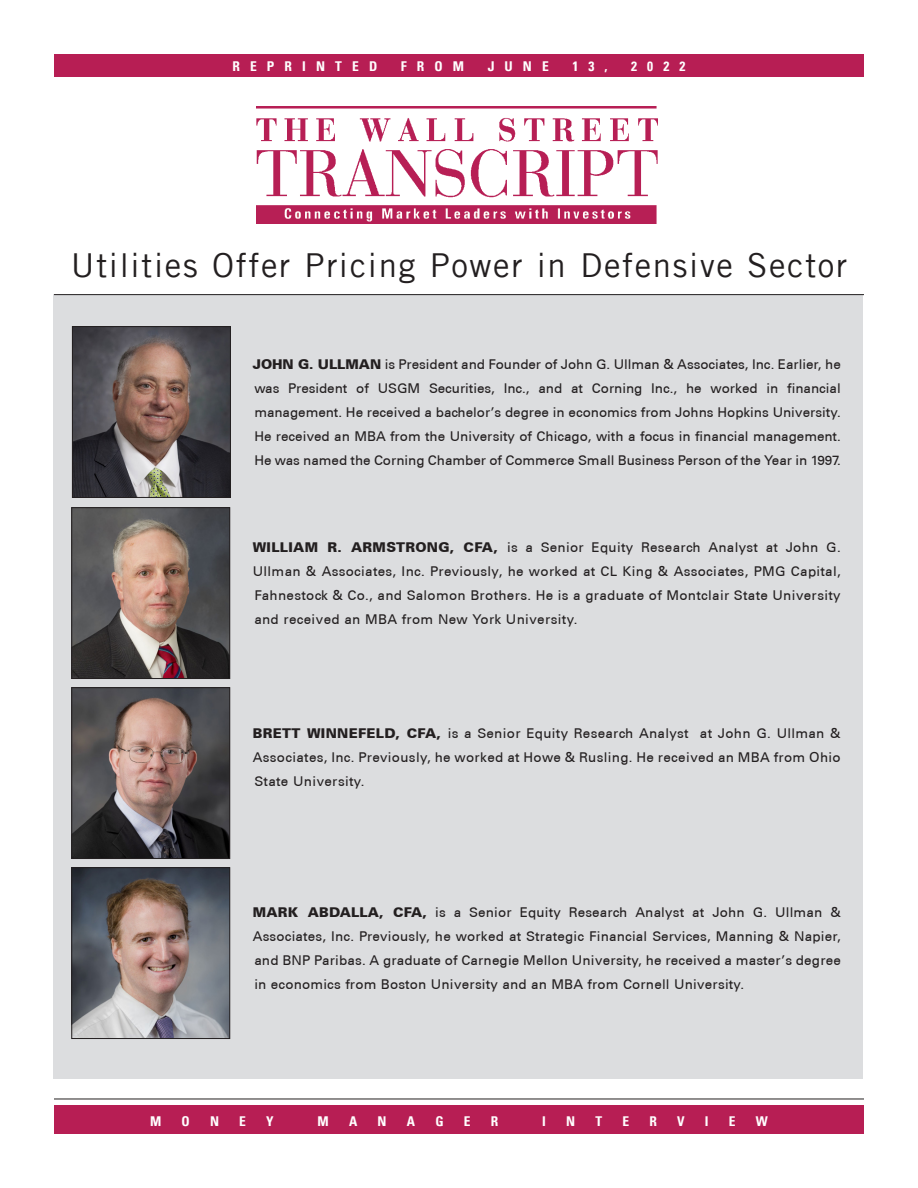
<style>
.page{position:relative;width:918px;height:1188px;background:#fff}
.page>*{position:absolute;margin:0;border:0;box-sizing:border-box;transform-origin:0 0}
.Industry{font:33px "Trade Gothic LT";letter-spacing:.05em;color:#231f20}
.Biography_1{font:500 13.5px/24px "Univers CE";letter-spacing:.02em;color:#231f20;text-align:justify}
.t1{font:700 condensed 13.5px "Univers LT";letter-spacing:.75em;color:#fff}
.s1{font-weight:900}
</style>
<div class="page">
<div style="left:53px;top:294px;width:810px;height:785px;background:#dcdddf"></div>
<hr style="left:54px;top:294px;width:810px;height:1px;background:#231f20">
<div style="left:54px;top:1105px;width:810px;height:29px;background:#b71e54"></div>
<hr style="left:54px;top:1099px;width:810px;height:1px;background:#231f20">
<div style="left:54px;top:54px;width:810px;height:22px;background:#b71e54"></div>
<img style="left:257px;top:106px;width:401px;height:118px">
<img style="left:74px;top:328px;width:155px;height:168px">
<div style="left:72px;top:326px;width:159px;height:172px;border:1px solid #231f20"></div>
<img style="left:74px;top:509px;width:154px;height:168px">
<div style="left:72px;top:507px;width:158px;height:172px;border:1px solid #231f20"></div>
<img style="left:74px;top:689px;width:154px;height:168px">
<div style="left:72px;top:687px;width:158px;height:172px;border:1px solid #231f20"></div>
<img style="left:74px;top:869px;width:154px;height:168px">
<div style="left:72px;top:867px;width:158px;height:172px;border:1px solid #231f20"></div>
<p class="t1" style="left:232px;top:58px;width:146px">REPRINTED</p>
<p class="t1" style="left:401px;top:58px;width:65px">FROM</p>
<p class="t1" style="left:488px;top:58px;width:63px">JUNE</p>
<p class="t1" style="left:572px;top:58px;width:37px">13,</p>
<p class="t1" style="left:631px;top:58px;width:56px">2022</p>
<p class="Industry" style="left:71px;top:245px;width:778px">Utilities Offer Pricing Power in Defensive Sector</p>
<p class="Biography_1" style="left:253px;top:353px;width:590px"><span class="s1">JOHN G. ULLMAN</span> is President and Founder of John G. Ullman &amp; Associates, Inc. Earlier, he was President of USGM Securities, Inc., and at Corning Inc., he worked in financial management. He received a bachelor’s degree in economics from Johns Hopkins University.<br>He received an MBA from the University of Chicago, with a focus in financial management.<br>He was named the Corning Chamber of Commerce Small Business Person of the Year in 1997.</p>
<p class="Biography_1" style="left:253px;top:536px;width:590px"><span class="s1">WILLIAM R. ARMSTRONG, CFA,</span> is a Senior Equity Research Analyst at John G.<br>Ullman &amp; Associates, Inc. Previously, he worked at CL King &amp; Associates, PMG Capital, Fahnestock &amp; Co., and Salomon Brothers. He is a graduate of Montclair State University and received an MBA from New York University.</p>
<p class="Biography_1" style="left:253px;top:722px;width:589px"><span class="s1">BRETT WINNEFELD, CFA,</span> is a Senior Equity Research Analyst at John G. Ullman &amp; Associates, Inc. Previously, he worked at Howe &amp; Rusling. He received an MBA from Ohio State University.</p>
<p class="Biography_1" style="left:253px;top:900px;width:590px"><span class="s1">MARK ABDALLA, CFA,</span> is a Senior Equity Research Analyst at John G. Ullman &amp; Associates, Inc. Previously, he worked at Strategic Financial Services, Manning &amp; Napier, and BNP Paribas. A graduate of Carnegie Mellon University, he received a master’s degree in economics from Boston University and an MBA from Cornell University.</p>
<p class="t1" style="left:150px;top:1113px;width:13px">M</p>
<p class="t1" style="left:182px;top:1113px;width:10px">O</p>
<p class="t1" style="left:210px;top:1113px;width:11px">N</p>
<p class="t1" style="left:239px;top:1113px;width:8px">E</p>
<p class="t1" style="left:266px;top:1113px;width:9px">Y</p>
<p class="t1" style="left:318px;top:1113px;width:13px">M</p>
<p class="t1" style="left:349px;top:1113px;width:10px">A</p>
<p class="t1" style="left:378px;top:1113px;width:11px">N</p>
<p class="t1" style="left:407px;top:1113px;width:10px">A</p>
<p class="t1" style="left:435px;top:1113px;width:10px">G</p>
<p class="t1" style="left:464px;top:1113px;width:8px">E</p>
<p class="t1" style="left:491px;top:1113px;width:9px">R</p>
<p class="t1" style="left:542px;top:1113px;width:5px">I</p>
<p class="t1" style="left:566px;top:1113px;width:11px">N</p>
<p class="t1" style="left:595px;top:1113px;width:8px">T</p>
<p class="t1" style="left:622px;top:1113px;width:8px">E</p>
<p class="t1" style="left:649px;top:1113px;width:9px">R</p>
<p class="t1" style="left:677px;top:1113px;width:9px">V</p>
<p class="t1" style="left:705px;top:1113px;width:5px">I</p>
<p class="t1" style="left:729px;top:1113px;width:8px">E</p>
<p class="t1" style="left:756px;top:1113px;width:14px">W</p>
</div>
